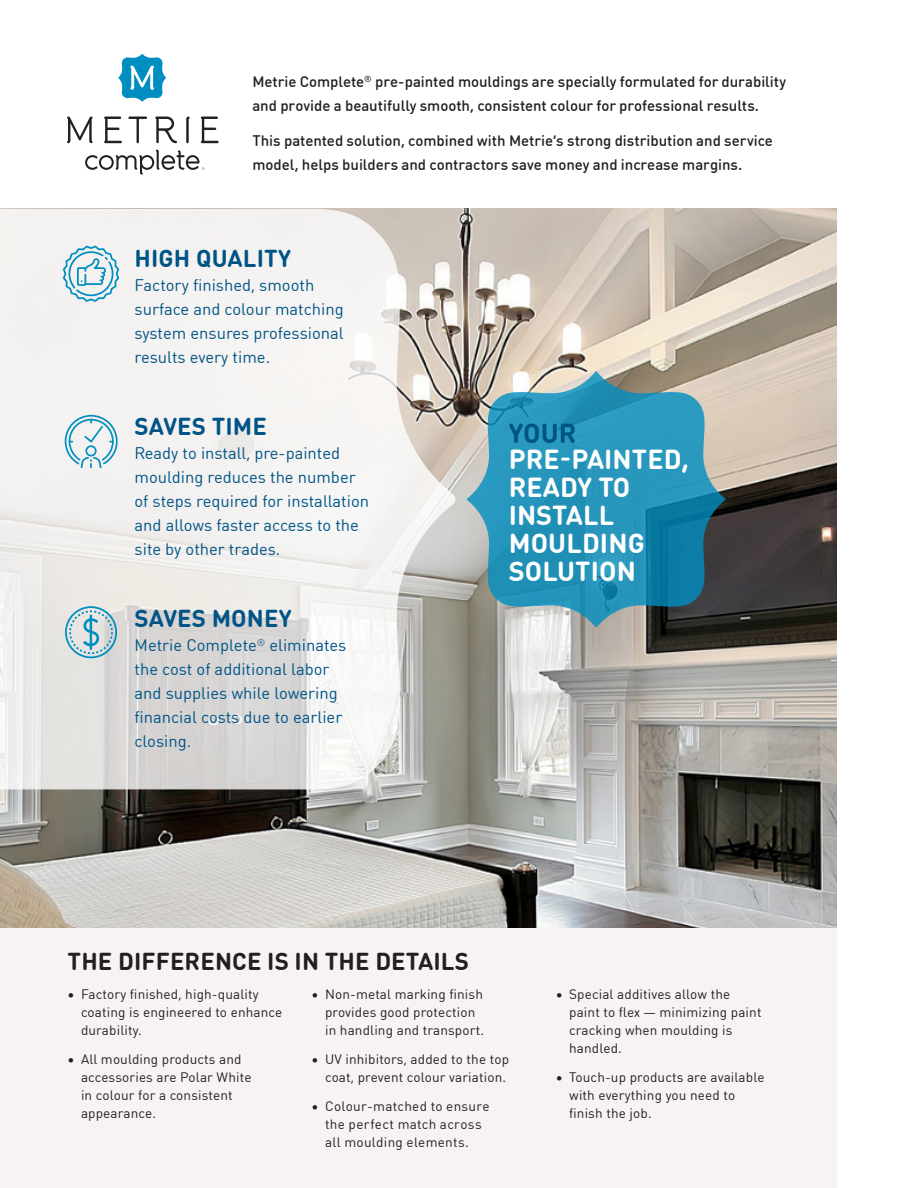
<style>
.page{position:relative;width:918px;height:1188px;background:#fff}
.page>*{position:absolute;margin:0;border:0;box-sizing:border-box;transform-origin:0 0}
.t1{font:700 27px/27.9px "DIN Round OT";letter-spacing:.005em;color:#fff}
.t2{font:700 27px "DIN Round OT";color:#005486}
.t3{font:700 24px "DIN Round OT";letter-spacing:.005em;color:#005486}
.t4{font:700 24px "DIN Round OT";letter-spacing:.005em;color:#231f20}
.t5{font:16.5px/24px "DIN Round OT";color:#005486}
.t6{font:500 15px/24px "DIN Round OT";color:#231f20}
.t7{font:13.5px/18px "DIN Round OT";letter-spacing:.01em;color:#231f20}
</style>
<div class="page">
<img style="left:0;top:209px;width:837px;height:720px">
<svg style="left:0;top:209px;width:455px;height:580px;fill:#f3f2f0"></svg>
<svg style="left:467px;top:371px;width:258px;height:256px;background:#4694ad"></svg>
<svg style="left:85px;top:150px;width:119px;height:25px"></svg>
<svg style="left:118px;top:54px;width:48px;height:48px"></svg>
<svg style="left:104px;top:117px;width:18px;height:26px"></svg>
<svg style="left:128px;top:117px;width:19px;height:26px"></svg>
<svg style="left:155px;top:117px;width:22px;height:26px"></svg>
<svg style="left:186px;top:117px;width:4px;height:26px"></svg>
<svg style="left:201px;top:117px;width:18px;height:26px"></svg>
<svg style="left:67px;top:117px;width:26px;height:26px"></svg>
<div style="left:65px;top:606px;width:52px;height:52px;border:2px solid #008ec1;border-radius:50%"></div>
<svg style="left:69px;top:610px;width:44px;height:44px;background:#b1cfd8"></svg>
<svg style="left:65px;top:415px;width:53px;height:52px"></svg>
<svg style="left:63px;top:246px;width:56px;height:56px"></svg>
<div style="left:0;top:929px;width:837px;height:259px;background:#f7f3f3"></div>
<p class="t6" style="left:252px;top:70px;width:536px">Metrie Complete<sup>®</sup> pre-painted mouldings are specially formulated for durability and provide a beautifully smooth, consistent colour for professional results.</p>
<p class="t6" style="left:252px;top:128px;width:522px">This patented solution, combined with Metrie’s strong distribution and service model, helps builders and contractors save money and increase margins.</p>
<h2 class="t3" style="left:135px;top:243px;width:158px">HIGH QUALITY</h2>
<p class="t5" style="left:135px;top:273px;width:211px">Factory finished, smooth surface and colour matching system ensures professional results every time.</p>
<h2 class="t3" style="left:135px;top:411px;width:134px">SAVES TIME</h2>
<p class="t5" style="left:135px;top:441px;width:236px">Ready to install, pre-painted moulding reduces the number of steps required for installation and allows faster access to the site by other trades.</p>
<h2 class="t3" style="left:135px;top:603px;width:159px">SAVES MONEY</h2>
<p class="t5" style="left:135px;top:633px;width:213px">Metrie Complete<sup>®</sup> eliminates the cost of additional labor and supplies while lowering financial costs due to earlier closing.</p>
<h1 class="t2" style="left:509px;top:415px;width:69px">YOUR</h1>
<h1 class="t1" style="left:509px;top:445px;width:182px">PRE-PAINTED,<br>READY TO<br>INSTALL<br>MOULDING<br>SOLUTION</h1>
<h2 class="t4" style="left:68px;top:945px;width:403px">THE DIFFERENCE IS IN THE DETAILS</h2>
<p class="t7" style="left:81px;top:985px;width:203px;text-indent:-14px">• Factory finished, high-quality coating is engineered to enhance durability.</p>
<p class="t7" style="left:81px;top:1050px;width:172px;text-indent:-14px">• All moulding products and accessories are Polar White in colour for a consistent appearance.</p>
<p class="t7" style="left:325px;top:985px;width:160px;text-indent:-13px">• Non-metal marking finish provides good protection in handling and transport.</p>
<p class="t7" style="left:312px;top:1050px;width:199px;text-align:right">• UV inhibitors, added to the top coat, prevent colour variation.</p>
<p class="t7" style="left:312px;top:1097px;width:180px;text-align:center">• Colour-matched to ensure the perfect match across<br>all moulding elements.</p>
<p class="t7" style="left:569px;top:985px;width:194px;text-indent:-14px">• Special additives allow the paint to flex — minimizing paint cracking when moulding is handled.</p>
<p class="t7" style="left:569px;top:1068px;width:197px;text-indent:-14px">• Touch-up products are available with everything you need to finish the job.</p>
</div>
